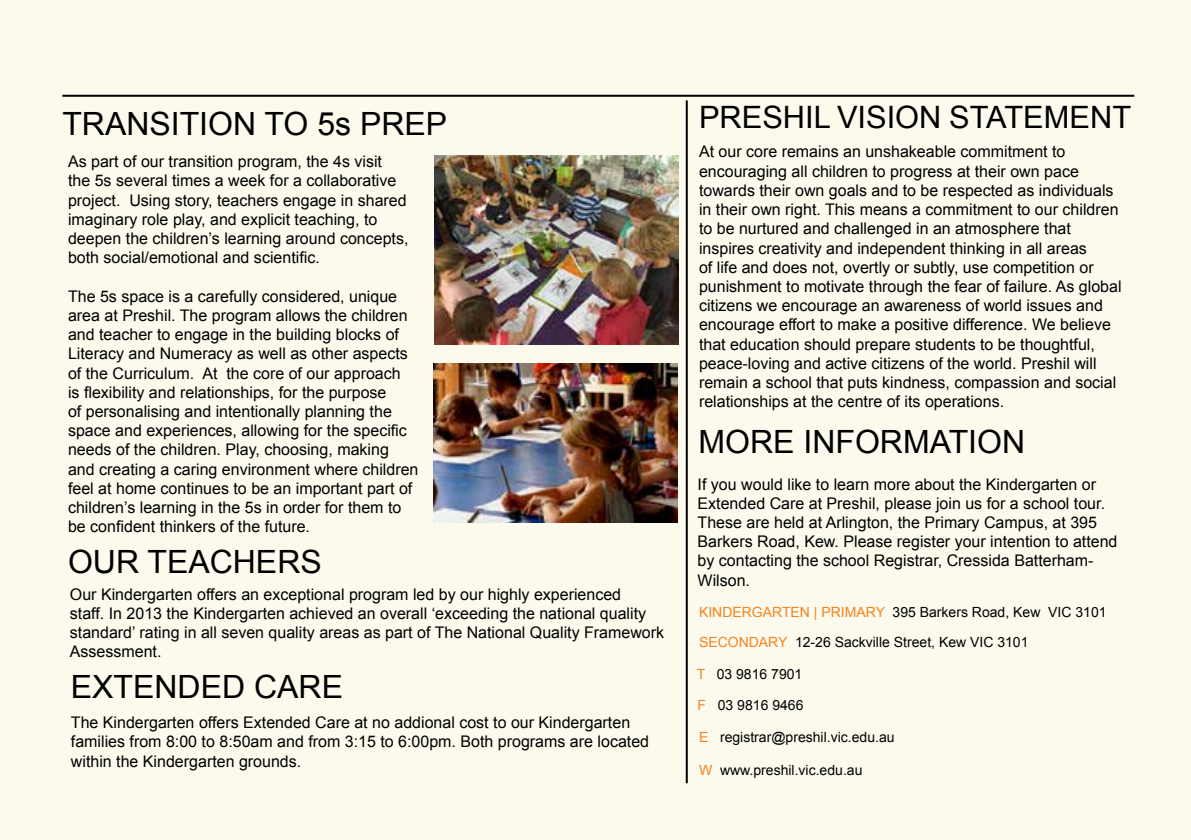
<style>
.page{position:relative;width:1191px;height:840px;background:#fff}
.page>*{position:absolute;margin:0;border:0;box-sizing:border-box;transform-origin:0 0}
.t1{font:32px "Arial";color:#000}
.t2{font:30.8px "Arial";color:#000}
.t3{font:16px/19.2px "Arial";color:#000}
.t4{font:14px "Arial";color:#000}
.s1{color:#f5841f}
</style>
<div class="page">
<div style="left:0;top:0;width:1191px;height:839px;background:#fbfaed"></div>
<hr style="left:686px;top:100px;width:2px;height:682px;background:#000">
<hr style="left:62px;top:95px;width:1072px;height:2px;background:#000">
<img style="left:433px;top:363px;width:244px;height:159px">
<img style="left:434px;top:156px;width:244px;height:188px">
<h1 class="t1" style="left:62px;top:103px;width:386px">TRANSITION TO 5s PREP</h1>
<p class="t3" style="left:68px;top:152px;width:342px">As part of our transition program, the 4s visit<br>the 5s several times a week for a collaborative project. Using story, teachers engage in shared imaginary role play, and explicit teaching, to deepen the children’s learning around concepts, both social/emotional and scientific.</p>
<p class="t3" style="left:68px;top:286px;width:352px">The 5s space is a carefully considered, unique area at Preshil. The program allows the children and teacher to engage in the building blocks of Literacy and Numeracy as well as other aspects of the Curriculum. At the core of our approach<br>is flexibility and relationships, for the purpose<br>of personalising and intentionally planning the space and experiences, allowing for the specific needs of the children. Play, choosing, making and creating a caring environment where children feel at home continues to be an important part of children’s learning in the 5s in order for them to be confident thinkers of the future.</p>
<h1 class="t1" style="left:68px;top:540px;width:255px">OUR TEACHERS</h1>
<p class="t3" style="left:70px;top:584px;width:596px">Our Kindergarten offers an exceptional program led by our highly experienced<br>staff. In 2013 the Kindergarten achieved an overall ‘exceeding the national quality standard’ rating in all seven quality areas as part of The National Quality Framework Assessment.</p>
<h1 class="t1" style="left:71px;top:665px;width:274px">EXTENDED CARE</h1>
<p class="t3" style="left:71px;top:712px;width:580px">The Kindergarten offers Extended Care at no addional cost to our Kindergarten families from 8:00 to 8:50am and from 3:15 to 6:00pm. Both programs are located within the Kindergarten grounds.</p>
<h2 class="t2" style="left:699px;top:97px;width:433px">PRESHIL VISION STATEMENT</h2>
<p class="t3" style="left:699px;top:142px;width:424px">At our core remains an unshakeable commitment to encouraging all children to progress at their own pace towards their own goals and to be respected as individuals in their own right. This means a commitment to our children to be nurtured and challenged in an atmosphere that inspires creativity and independent thinking in all areas<br>of life and does not, overtly or subtly, use competition or punishment to motivate through the fear of failure. As global citizens we encourage an awareness of world issues and encourage effort to make a positive difference. We believe that education should prepare students to be thoughtful, peace-loving and active citizens of the world. Preshil will remain a school that puts kindness, compassion and social relationships at the centre of its operations.</p>
<h1 class="t1" style="left:698px;top:421px;width:328px">MORE INFORMATION</h1>
<p class="t3" style="left:697px;top:474px;width:421px">If you would like to learn more about the Kindergarten or Extended Care at Preshil, please join us for a school tour.<br>These are held at Arlington, the Primary Campus, at 395<br>Barkers Road, Kew. Please register your intention to attend by contacting the school Registrar, Cressida Batterham-Wilson.</p>
<p class="t4" style="left:699px;top:602px;width:409px"><span class="s1">KINDERGARTEN | PRIMARY</span> 395 Barkers Road, Kew VIC 3101</p>
<p class="t4" style="left:699px;top:632px;width:331px"><span class="s1">SECONDARY</span> 12-26 Sackville Street, Kew VIC 3101</p>
<p class="t4" style="left:696px;top:665px;width:107px"><span class="s1">T</span> 03 9816 7901</p>
<p class="t4" style="left:697px;top:695px;width:107px"><span class="s1">F</span> 03 9816 9466</p>
<p class="t4" style="left:699px;top:728px;width:197px"><span class="s1">E</span> registrar@preshil.vic.edu.au</p>
<p class="t4" style="left:699px;top:760px;width:165px"><span class="s1">W</span> www.preshil.vic.edu.au</p>
</div>
